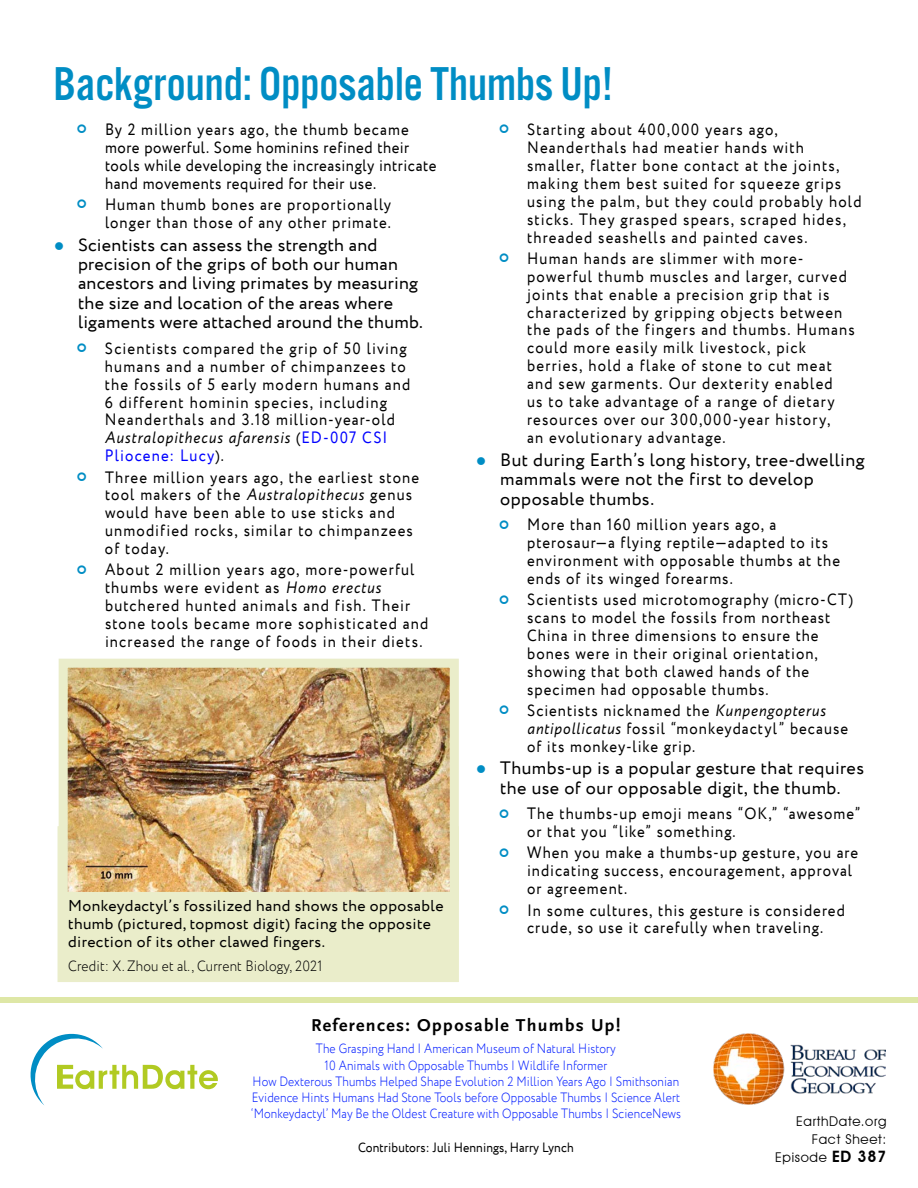
<style>
.page{position:relative;width:918px;height:1188px;background:#fff}
.page>*{position:absolute;margin:0;border:0;box-sizing:border-box;transform-origin:0 0}
.t1{font:49.35px "Alternate Got No 3 D";color:#008dc4}
.t2{font:18px/19.4px "Circe";letter-spacing:.02em;color:#000}
.t3{font:700 18px "Scala Sans Pro";letter-spacing:.075em;color:#000}
.t4{font:16.5px/18px "Circe";letter-spacing:.07em;color:#000;scale:.9 1}
.t5{font:16.5px/18px "Circe";letter-spacing:.04em;color:#000;scale:.9 1}
.t6{font:15.75px/18px "Circe";letter-spacing:.025em;color:#000}
.t7{font:300 15px "Circe";letter-spacing:.01em;color:#000;scale:.9 1}
.t8{font:300 13.5px/16.2px "Circe";letter-spacing:.01em;color:#001bff;text-align:center;scale:.87 1}
.t9{font:13.5px "Circe";letter-spacing:.01em;color:#000;scale:.9 1}
.t10{font:13.5px/18px "Avant Garde IT Cby BT";letter-spacing:.05em;color:#000;text-align:right}
.s1{color:#008dc4}
.s2{font-style:italic}
.s3{color:#00f}
.s4{font-weight:600;font-size:15.75px}
</style>
<div class="page">
<div style="left:57px;top:906px;width:402px;height:76px;background:#eaedca"></div>
<img style="left:57px;top:658px;width:402px;height:248px">
<img style="left:713px;top:1034px;width:173px;height:71px">
<svg style="left:30px;top:1033px;width:188px;height:72px"></svg>
<div style="left:0;top:998px;width:918px;height:5px;background:#dee7a6"></div>
<h1 class="t1" style="left:53px;top:58px;width:561px">Background: Opposable Thumbs Up!</h1>
<p class="t5" style="left:105px;top:121px;width:370px">By 2 million years ago, the thumb became more powerful. Some hominins refined their tools while developing the increasingly intricate hand movements required for their use.</p>
<p class="t4" style="left:105px;top:196px;width:320px">Human thumb bones are proportionally longer than those of any other primate.</p>
<p class="t2" style="left:78px;top:235px;width:347px;text-indent:-24px"><span class="s1">●</span> Scientists can assess the strength and precision of the grips of both our human ancestors and living primates by measuring the size and location of the areas where ligaments were attached around the thumb.</p>
<p class="t4" style="left:105px;top:340px;width:341px">Scientists compared the grip of 50 living humans and a number of chimpanzees to the fossils of 5 early modern humans and 6 different hominin species, including Neanderthals and 3.18 million-year-old <span class="s2">Australopithecus afarensis</span> (<span class="s3">ED-007 CSI Pliocene: Lucy</span>).</p>
<p class="t4" style="left:105px;top:468px;width:351px">Three million years ago, the earliest stone tool makers of the <span class="s2">Australopithecus</span> genus would have been able to use sticks and unmodified rocks, similar to chimpanzees of today.</p>
<p class="t4" style="left:105px;top:561px;width:361px">About 2 million years ago, more-powerful thumbs were evident as <span class="s2">Homo erectus </span>butchered hunted animals and fish. Their stone tools became more sophisticated and increased the range of foods in their diets.</p>
<p class="t6" style="left:68px;top:897px;width:377px">Monkeydactyl’s fossilized hand shows the opposable thumb (pictured, topmost digit) facing the opposite direction of its other clawed fingers.</p>
<p class="t7" style="left:68px;top:956px;width:284px">Credit: X. Zhou et al. , Current Biology, 2021</p>
<p class="t4" style="left:527px;top:121px;width:373px">Starting about 400,000 years ago, Neanderthals had meatier hands with smaller, flatter bone contact at the joints, making them best suited for squeeze grips using the palm, but they could probably hold sticks. They grasped spears, scraped hides, threaded seashells and painted caves.</p>
<p class="t4" style="left:527px;top:250px;width:365px">Human hands are slimmer with more&shy;powerful thumb muscles and larger, curved joints that enable a precision grip that is characterized by gripping objects between the pads of the fingers and thumbs. Humans could more easily milk livestock, pick berries, hold a flake of stone to cut meat and sew garments. Our dexterity enabled<br>us to take advantage of a range of dietary resources over our 300,000-year history,<br>an evolutionary advantage.</p>
<p class="t2" style="left:500px;top:451px;width:366px;text-indent:-24px"><span class="s1">●</span> But during Earth’s long history, tree-dwelling mammals were not the first to develop opposable thumbs.</p>
<p class="t4" style="left:527px;top:516px;width:349px">More than 160 million years ago, a pterosaur—a flying reptile—adapted to its environment with opposable thumbs at the ends of its winged forearms.</p>
<p class="t4" style="left:527px;top:591px;width:364px">Scientists used microtomography (micro-CT) scans to model the fossils from northeast China in three dimensions to ensure the bones were in their original orientation, showing that both clawed hands of the specimen had opposable thumbs.</p>
<p class="t4" style="left:527px;top:702px;width:358px">Scientists nicknamed the <span class="s2">Kunpengopterus antipollicatus</span> fossil “monkeydactyl” because of its monkey-like grip.</p>
<p class="t2" style="left:476px;top:759px;width:389px;text-align:center"><span class="s1">●</span> Thumbs-up is a popular gesture that requires the use of our opposable digit, the thumb.</p>
<p class="t4" style="left:527px;top:805px;width:372px">The thumbs-up emoji means “OK,” “awesome” or that you “like” something.</p>
<p class="t4" style="left:527px;top:844px;width:369px">When you make a thumbs-up gesture, you are indicating success, encouragement, approval or agreement.</p>
<p class="t4" style="left:527px;top:901px;width:355px">In some cultures, this gesture is considered crude, so use it carefully when traveling.</p>
<p class="t3" style="left:311px;top:1014px;width:311px">References: Opposable Thumbs Up!</p>
<p class="t8" style="left:251px;top:1041px;width:496px">The Grasping Hand | American Museum of Natural History<br>10 Animals with Opposable Thumbs | Wildlife Informer<br>How Dexterous Thumbs Helped Shape Evolution 2 Million Years Ago | Smithsonian Evidence Hints Humans Had Stone Tools before Opposable Thumbs | Science Alert ‘Monkeydactyl’ May Be the Oldest Creature with Opposable Thumbs | ScienceNews</p>
<p class="t9" style="left:358px;top:1139px;width:241px">Contributors: Juli Hennings, Harry Lynch</p>
<p class="t10" style="left:775px;top:1113px;width:113px">EarthDate.org<br>Fact Sheet:<br>Episode <span class="s4">ED 387</span></p>
</div>
